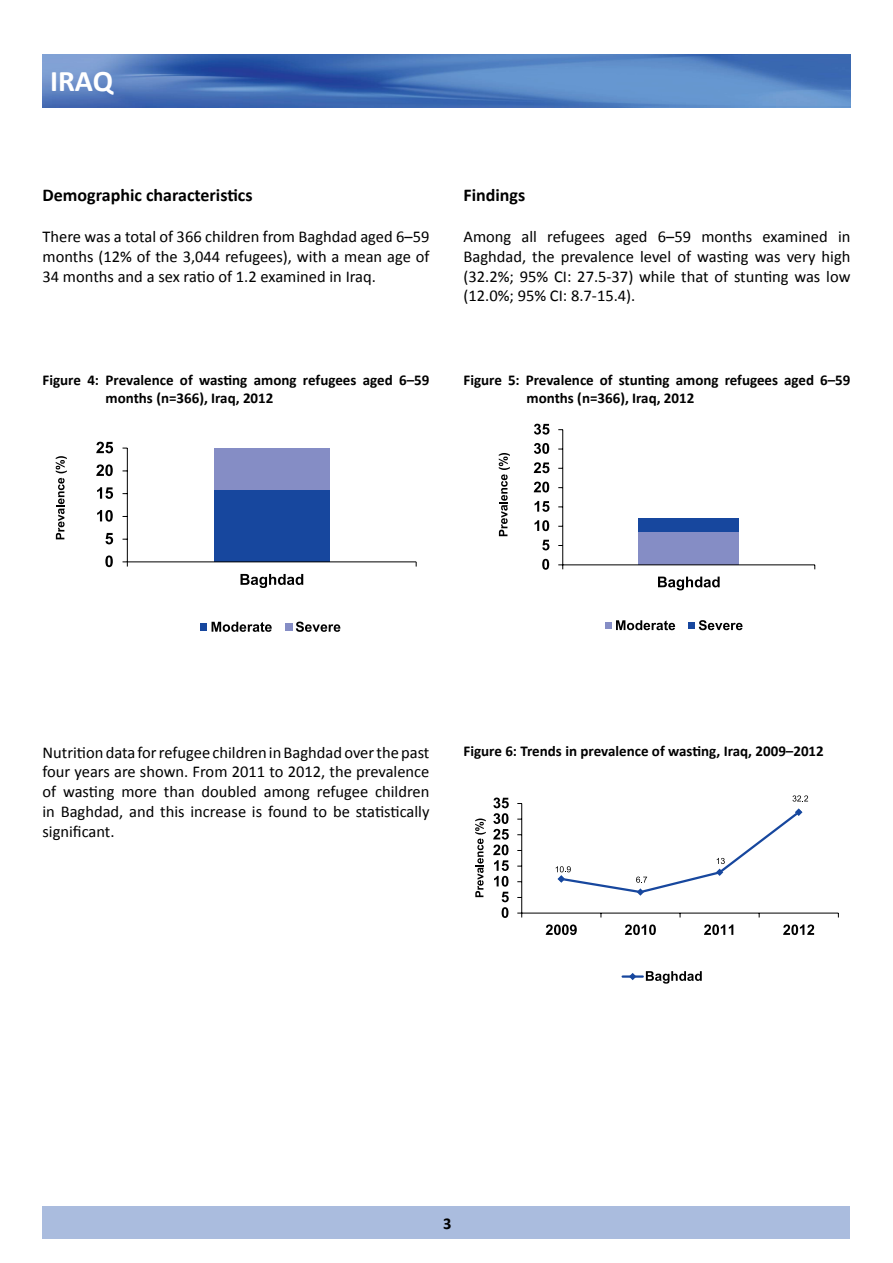
<style>
.page{position:relative;width:893px;height:1263px;background:#fff}
.page>*{position:absolute;margin:0;border:0;box-sizing:border-box;transform-origin:0 0}
.t1{font:700 30px "Calibri";color:#fff}
.t2{font:700 18px "Calibri";color:#000}
.t3{font:16.5px/19.8px "Calibri";color:#000;text-align:justify}
.t4{font:700 16.5px "Calibri";color:#000}
.t5{font:700 15px/18px "Calibri";color:#000}
</style>
<div class="page">
<div style="left:43px;top:1206px;width:807px;height:33px;background:#aabcde"></div>
<img style="left:43px;top:54px;width:807px;height:54px">
<div style="left:214px;top:490px;width:115px;height:72px;background:#17479e"></div>
<div style="left:214px;top:448px;width:115px;height:42px;background:#858dc5"></div>
<hr style="left:127px;top:448px;width:1px;height:114px;background:#000">
<hr style="left:127px;top:561px;width:289px;height:1px;background:#000">
<svg style="left:123px;top:561px;width:5px;height:5px"></svg>
<svg style="left:105px;top:555px;width:8px;height:12px"></svg>
<svg style="left:105px;top:533px;width:8px;height:11px"></svg>
<svg style="left:97px;top:510px;width:16px;height:12px"></svg>
<svg style="left:97px;top:487px;width:16px;height:12px"></svg>
<svg style="left:96px;top:464px;width:17px;height:12px"></svg>
<svg style="left:96px;top:442px;width:17px;height:11px"></svg>
<svg style="left:241px;top:574px;width:62px;height:14px"></svg>
<svg style="left:56px;top:456px;width:11px;height:83px"></svg>
<div style="left:201px;top:624px;width:6px;height:7px;background:#17479e"></div>
<svg style="left:212px;top:622px;width:60px;height:10px"></svg>
<div style="left:285px;top:624px;width:7px;height:7px;background:#858dc5"></div>
<svg style="left:296px;top:622px;width:44px;height:10px"></svg>
<div style="left:638px;top:532px;width:101px;height:33px;background:#858dc5"></div>
<div style="left:638px;top:518px;width:101px;height:14px;background:#17479e"></div>
<hr style="left:562px;top:430px;width:1px;height:135px;background:#000">
<hr style="left:563px;top:564px;width:252px;height:1px;background:#000">
<svg style="left:558px;top:564px;width:5px;height:5px"></svg>
<svg style="left:542px;top:559px;width:7px;height:11px"></svg>
<svg style="left:542px;top:540px;width:7px;height:10px"></svg>
<svg style="left:534px;top:520px;width:15px;height:11px"></svg>
<svg style="left:534px;top:501px;width:15px;height:11px"></svg>
<svg style="left:534px;top:482px;width:15px;height:10px"></svg>
<svg style="left:534px;top:462px;width:15px;height:11px"></svg>
<svg style="left:534px;top:443px;width:15px;height:11px"></svg>
<svg style="left:534px;top:424px;width:15px;height:11px"></svg>
<svg style="left:658px;top:577px;width:62px;height:13px"></svg>
<svg style="left:499px;top:453px;width:11px;height:83px"></svg>
<div style="left:605px;top:622px;width:7px;height:7px;background:#858dc5"></div>
<svg style="left:616px;top:620px;width:59px;height:10px"></svg>
<div style="left:688px;top:622px;width:7px;height:7px;background:#17479e"></div>
<svg style="left:699px;top:620px;width:44px;height:10px"></svg>
<hr style="left:521px;top:803px;width:1px;height:110px;background:#000">
<hr style="left:522px;top:913px;width:316px;height:1px;background:#000">
<svg style="left:556px;top:808px;width:246px;height:88px"></svg>
<svg style="left:792px;top:795px;width:16px;height:7px"></svg>
<svg style="left:493px;top:797px;width:16px;height:121px"></svg>
<svg style="left:546px;top:924px;width:31px;height:11px"></svg>
<svg style="left:625px;top:924px;width:31px;height:11px"></svg>
<svg style="left:704px;top:924px;width:29px;height:11px"></svg>
<svg style="left:783px;top:924px;width:31px;height:11px"></svg>
<svg style="left:475px;top:818px;width:11px;height:79px"></svg>
<hr style="left:623px;top:975px;width:20px;height:3px;background:#17479e">
<svg style="left:629px;top:973px;width:7px;height:7px"></svg>
<svg style="left:646px;top:971px;width:56px;height:13px"></svg>
<h1 class="t1" style="left:50px;top:62px;width:65px">IRAQ</h1>
<p class="t2" style="left:43px;top:183px;width:212px">Demographic characteristics</p>
<p class="t3" style="left:43px;top:226px;width:388px">There was a total of 366 children from Baghdad aged 6–59 months (12% of the 3,044 refugees), with a mean age of 34 months and a sex ratio of 1.2 examined in Iraq.</p>
<p class="t2" style="left:463px;top:183px;width:63px">Findings</p>
<p class="t3" style="left:463px;top:226px;width:388px">Among all refugees aged 6–59 months examined in Baghdad, the prevalence level of wasting was very high (32.2%; 95% CI: 27.5-37) while that of stunting was low (12.0%; 95% CI: 8.7-15.4).</p>
<p class="t5" style="left:106px;top:371px;width:325px;text-indent:-63px">Figure 4: Prevalence of wasting among refugees aged 6–59 months (n=366), Iraq, 2012</p>
<p class="t5" style="left:526px;top:371px;width:325px;text-indent:-63px">Figure 5: Prevalence of stunting among refugees aged 6–59 months (n=366), Iraq, 2012</p>
<p class="t3" style="left:43px;top:741px;width:388px">Nutrition data for refugee children in Baghdad over the past four years are shown. From 2011 to 2012, the prevalence of wasting more than doubled among refugee children in Baghdad, and this increase is found to be statistically significant.</p>
<p class="t5" style="left:463px;top:742px;width:362px">Figure 6: Trends in prevalence of wasting, Iraq, 2009–2012</p>
<p class="t4" style="left:443px;top:1213px;width:10px">3</p>
</div>
